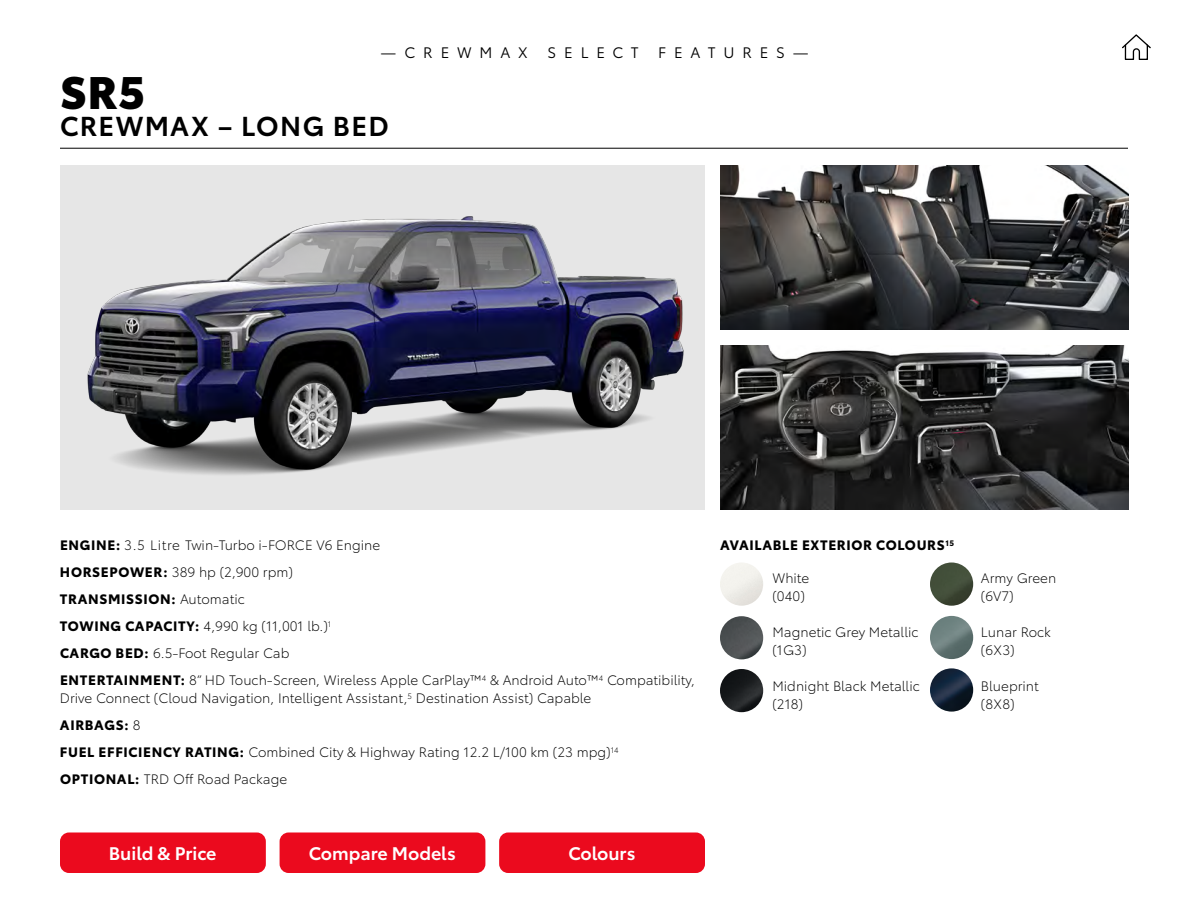
<style>
.page{position:relative;width:1188px;height:918px;background:#fff}
.page>*{position:absolute;margin:0;border:0;box-sizing:border-box;transform-origin:0 0}
.t1{font:900 45px "Toyota Type";color:#000}
.t2{font:600 27px "Toyota Type";letter-spacing:.05em;color:#000}
.t3{font:600 18px "Toyota Type";color:#fff}
.t4{font:15px "Toyota Type";letter-spacing:.525em;color:#000}
.t5{font:300 13.5px/27px "Toyota Type";color:#000}
.t6{font:700 13.5px "Toyota Type";letter-spacing:.05em;color:#000}
.s1{font-weight:700}
</style>
<div class="page">
<img style="left:60px;top:165px;width:645px;height:345px">
<img style="left:720px;top:165px;width:408px;height:165px">
<img style="left:720px;top:345px;width:408px;height:165px">
<img style="left:720px;top:562px;width:43px;height:44px;border-radius:22px">
<img style="left:930px;top:562px;width:43px;height:44px;border-radius:22px">
<img style="left:720px;top:616px;width:43px;height:43px;border-radius:22px">
<img style="left:930px;top:616px;width:43px;height:43px;border-radius:22px">
<img style="left:720px;top:669px;width:43px;height:43px;border-radius:22px">
<img style="left:930px;top:668px;width:43px;height:44px;border-radius:22px">
<svg style="left:1122px;top:34px;width:29px;height:26px"></svg>
<hr style="left:60px;top:148px;width:1068px;height:1px;background:#000">
<div style="left:499px;top:832px;width:206px;height:41px;background:#eb0a1e;border-radius:9px"></div>
<div style="left:60px;top:832px;width:206px;height:41px;background:#eb0a1e;border-radius:9px"></div>
<div style="left:280px;top:832px;width:205px;height:41px;background:#eb0a1e;border-radius:9px"></div>
<p class="t4" style="left:380px;top:42px;width:149px">—CREWMAX</p>
<p class="t4" style="left:548px;top:42px;width:92px">SELECT</p>
<p class="t4" style="left:658px;top:42px;width:152px">FEATURES—</p>
<h1 class="t1" style="left:60px;top:57px;width:87px">SR5</h1>
<h2 class="t2" style="left:60px;top:105px;width:330px">CREWMAX – LONG BED</h2>
<p class="t5" style="left:60px;top:531px;width:637px"><span class="s1">ENGINE:</span> 3.5 Litre Twin-Turbo i-FORCE V6 Engine<br><span class="s1">HORSEPOWER:</span> 389 hp (2,900 rpm)<br><span class="s1">TRANSMISSION:</span> Automatic<br><span class="s1">TOWING CAPACITY:</span> 4,990 kg (11,001 lb.)<sup>1<br></sup><span class="s1">CARGO BED:</span> 6.5-Foot Regular Cab<br><span class="s1">ENTERTAINMENT:</span> 8” HD Touch-Screen, Wireless Apple CarPlay™<sup>4</sup> &amp; Android Auto™<sup>4</sup> Compatibility,</p>
<p class="t5" style="left:60px;top:684px;width:560px">Drive Connect (Cloud Navigation, Intelligent Assistant,<sup>5</sup> Destination Assist) Capable <span class="s1">AIRBAGS:</span> 8<br><span class="s1">FUEL EFFICIENCY RATING:</span> Combined City &amp; Highway Rating 12.2 L/100 km (23 mpg)<sup>14<br></sup><span class="s1">OPTIONAL:</span> TRD Off Road Package</p>
<h3 class="t3" style="left:109px;top:839px;width:109px">Build &amp; Price</h3>
<h3 class="t3" style="left:309px;top:839px;width:148px">Compare Models</h3>
<h3 class="t3" style="left:568px;top:839px;width:69px">Colours</h3>
<p class="t6" style="left:720px;top:535px;width:236px">AVAILABLE EXTERIOR COLOURS<sup>15</sup></p>
<p class="t5" style="left:772px;top:568px;width:38px;line-height:18px">White (040)</p>
<p class="t5" style="left:772px;top:622px;width:148px;line-height:18px">Magnetic Grey Metallic (1G3)</p>
<p class="t5" style="left:772px;top:676px;width:149px;line-height:18px">Midnight Black Metallic (218)</p>
<p class="t5" style="left:981px;top:568px;width:77px;line-height:18px">Army Green (6V7)</p>
<p class="t5" style="left:981px;top:622px;width:71px;line-height:18px">Lunar Rock (6X3)</p>
<p class="t5" style="left:981px;top:676px;width:59px;line-height:18px">Blueprint (8X8)</p>
</div>
